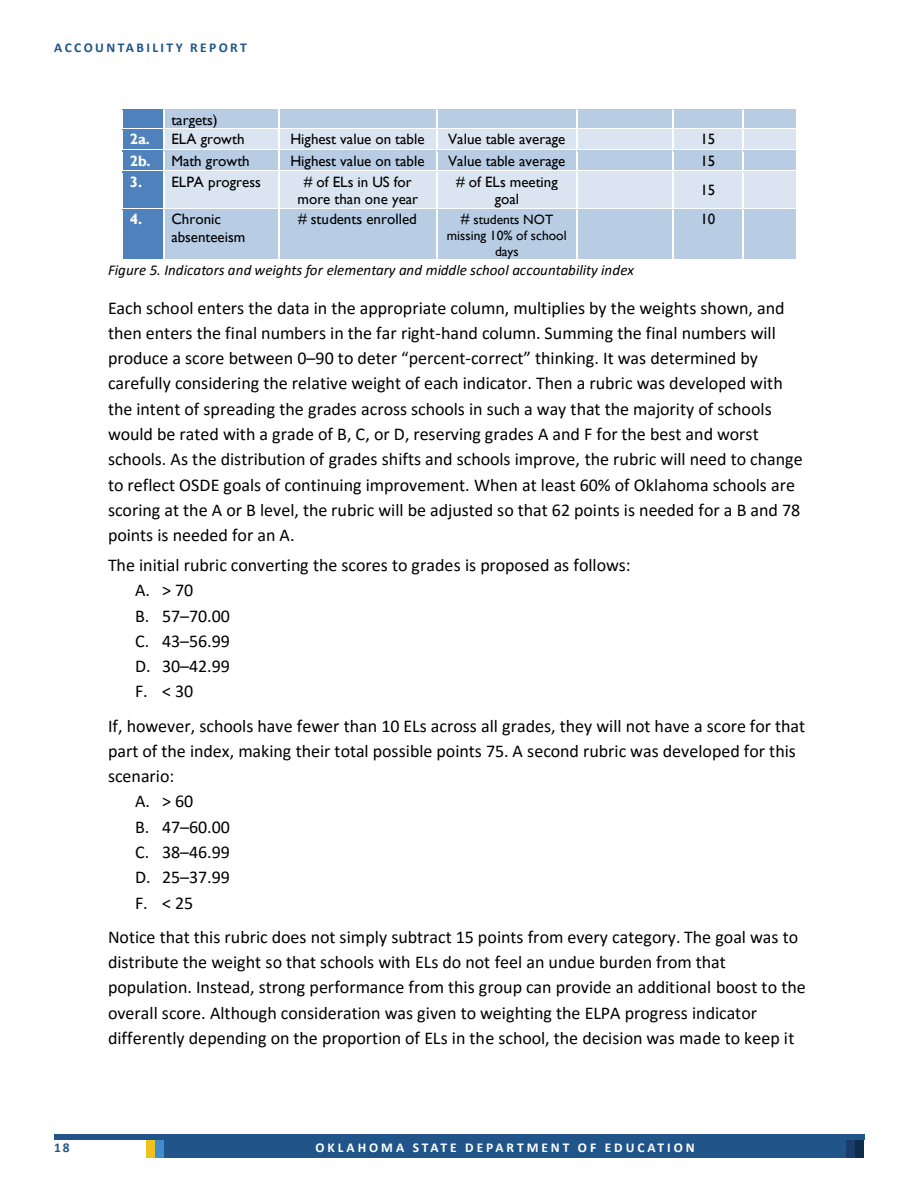
<style>
.page{position:relative;width:918px;height:1188px;background:#fff}
.page>*{position:absolute;margin:0;border:0;box-sizing:border-box;transform-origin:0 0}
.t1{font:18px/25.3px "Calibri";color:#000}
.t2{font:15px/17.7px "Gill Sans";color:#000}
.t3{font:italic 15px "Calibri";letter-spacing:.005em;color:#000}
.t4{font:13.5px/15.8px "Gill Sans";color:#000;text-align:center}
.t5{font:700 13.5px "Calibri";letter-spacing:.22em;color:#fff}
.t6{font:700 13.5px "Calibri";letter-spacing:.18em;color:#215589}
.s1{font-weight:700;color:#fff}
.s2{font-size:15px}
</style>
<div class="page">
<div style="left:122px;top:110px;width:41px;height:18px;background:#4f81bd"></div>
<div style="left:164px;top:110px;width:115px;height:18px;background:#b8cce4"></div>
<div style="left:280px;top:110px;width:156px;height:18px;background:#b8cce4"></div>
<div style="left:437px;top:110px;width:139px;height:18px;background:#b8cce4"></div>
<div style="left:578px;top:110px;width:94px;height:18px;background:#b8cce4"></div>
<div style="left:674px;top:110px;width:68px;height:18px;background:#b8cce4"></div>
<div style="left:744px;top:110px;width:52px;height:18px;background:#b8cce4"></div>
<div style="left:122px;top:129px;width:41px;height:20px;background:#4f81bd"></div>
<div style="left:164px;top:129px;width:115px;height:20px;background:#dbe5f1"></div>
<div style="left:280px;top:129px;width:156px;height:20px;background:#dbe5f1"></div>
<div style="left:437px;top:129px;width:139px;height:20px;background:#dbe5f1"></div>
<div style="left:578px;top:129px;width:94px;height:20px;background:#dbe5f1"></div>
<div style="left:674px;top:129px;width:68px;height:20px;background:#dbe5f1"></div>
<div style="left:744px;top:129px;width:52px;height:20px;background:#dbe5f1"></div>
<div style="left:122px;top:151px;width:41px;height:19px;background:#4f81bd"></div>
<div style="left:164px;top:151px;width:115px;height:19px;background:#b8cce4"></div>
<div style="left:280px;top:151px;width:156px;height:19px;background:#b8cce4"></div>
<div style="left:437px;top:151px;width:139px;height:19px;background:#b8cce4"></div>
<div style="left:578px;top:151px;width:94px;height:19px;background:#b8cce4"></div>
<div style="left:674px;top:151px;width:68px;height:19px;background:#b8cce4"></div>
<div style="left:744px;top:151px;width:52px;height:19px;background:#b8cce4"></div>
<div style="left:122px;top:172px;width:41px;height:36px;background:#4f81bd"></div>
<div style="left:164px;top:172px;width:115px;height:36px;background:#dbe5f1"></div>
<div style="left:280px;top:172px;width:156px;height:36px;background:#dbe5f1"></div>
<div style="left:437px;top:172px;width:139px;height:36px;background:#dbe5f1"></div>
<div style="left:578px;top:172px;width:94px;height:36px;background:#dbe5f1"></div>
<div style="left:674px;top:172px;width:68px;height:36px;background:#dbe5f1"></div>
<div style="left:744px;top:172px;width:52px;height:36px;background:#dbe5f1"></div>
<div style="left:122px;top:209px;width:41px;height:50px;background:#4f81bd"></div>
<div style="left:164px;top:209px;width:115px;height:50px;background:#b8cce4"></div>
<div style="left:280px;top:209px;width:156px;height:50px;background:#b8cce4"></div>
<div style="left:437px;top:209px;width:139px;height:50px;background:#b8cce4"></div>
<div style="left:578px;top:209px;width:94px;height:50px;background:#b8cce4"></div>
<div style="left:674px;top:209px;width:68px;height:50px;background:#b8cce4"></div>
<div style="left:744px;top:209px;width:52px;height:50px;background:#b8cce4"></div>
<div style="left:164px;top:1135px;width:683px;height:23px;background:#215589"></div>
<div style="left:54px;top:1134px;width:810px;height:6px;background:#215589"></div>
<div style="left:847px;top:1140px;width:8px;height:18px;background:#1b3d6c"></div>
<div style="left:155px;top:1140px;width:9px;height:18px;background:#428ecc"></div>
<div style="left:146px;top:1140px;width:9px;height:18px;background:#edc21c"></div>
<div style="left:855px;top:1140px;width:9px;height:18px;background:#0f2c4c"></div>
<p class="t6" style="left:54px;top:39px;width:194px">ACCOUNTABILITY REPORT</p>
<p class="t2" style="left:130px;top:110px;width:116px;line-height:19.8px;text-indent:42px">targets)<br><span class="s1">2a.</span> ELA growth</p>
<p class="t2" style="left:290px;top:131px;width:136px">Highest value on table</p>
<p class="t2" style="left:448px;top:131px;width:118px">Value table average</p>
<p class="t2" style="left:700px;top:131px;width:16px">15</p>
<p class="t2" style="left:130px;top:152px;width:122px"><span class="s1">2b.</span> Math growth</p>
<p class="t2" style="left:290px;top:152px;width:136px">Highest value on table</p>
<p class="t2" style="left:448px;top:152px;width:118px">Value table average</p>
<p class="t2" style="left:700px;top:152px;width:16px">15</p>
<p class="t2" style="left:130px;top:173px;width:133px"><span class="s1">3.</span> ELPA progress</p>
<p class="t2" style="left:297px;top:173px;width:122px;text-align:center"># of ELs in US for more than one year</p>
<p class="t2" style="left:456px;top:173px;width:103px;text-align:center"># of ELs meeting goal</p>
<p class="t2" style="left:700px;top:181px;width:16px">15</p>
<p class="t2" style="left:171px;top:211px;width:75px;text-indent:-42px"><span class="s1">4.</span> Chronic absenteeism</p>
<p class="t2" style="left:298px;top:211px;width:120px"># students enrolled</p>
<p class="t4" style="left:447px;top:212px;width:121px"><span class="s2">#</span> students NOT missing 10% of school days</p>
<p class="t2" style="left:700px;top:211px;width:16px">10</p>
<p class="t3" style="left:108px;top:260px;width:528px">Figure 5. Indicators and weights for elementary and middle school accountability index</p>
<p class="t1" style="left:108px;top:294px;width:696px">Each school enters the data in the appropriate column, multiplies by the weights shown, and then enters the final numbers in the far right-hand column. Summing the final numbers will produce a score between 0–90 to deter “percent-correct” thinking. It was determined by carefully considering the relative weight of each indicator. Then a rubric was developed with the intent of spreading the grades across schools in such a way that the majority of schools would be rated with a grade of B, C, or D, reserving grades A and F for the best and worst schools. As the distribution of grades shifts and schools improve, the rubric will need to change to reflect OSDE goals of continuing improvement. When at least 60% of Oklahoma schools are scoring at the A or B level, the rubric will be adjusted so that 62 points is needed for a B and 78 points is needed for an A.</p>
<p class="t1" style="left:135px;top:552px;width:497px;text-indent:-27px">The initial rubric converting the scores to grades is proposed as follows:<br>A. &gt; 70<br>B. 57–70.00<br>C. 43–56.99<br>D. 30–42.99<br>F. &lt; 30</p>
<p class="t1" style="left:108px;top:712px;width:699px">If, however, schools have fewer than 10 ELs across all grades, they will not have a score for that</p>
<p class="t1" style="left:108px;top:738px;width:689px">part of the index, making their total possible points 75. A second rubric was developed for this</p>
<p class="t1" style="left:108px;top:763px;width:68px">scenario:</p>
<p class="t1" style="left:135px;top:788px;width:60px">A. &gt; 60</p>
<p class="t1" style="left:135px;top:814px;width:97px">B. 47–60.00</p>
<p class="t1" style="left:135px;top:839px;width:97px">C. 38–46.99</p>
<p class="t1" style="left:135px;top:864px;width:97px">D. 25–37.99</p>
<p class="t1" style="left:135px;top:889px;width:60px">F. &lt; 25</p>
<p class="t1" style="left:108px;top:924px;width:699px">Notice that this rubric does not simply subtract 15 points from every category. The goal was to distribute the weight so that schools with ELs do not feel an undue burden from that population. Instead, strong performance from this group can provide an additional boost to the overall score. Although consideration was given to weighting the ELPA progress indicator differently depending on the proportion of ELs in the school, the decision was made to keep it</p>
<p class="t6" style="left:54px;top:1139px;width:17px">18</p>
<p class="t5" style="left:316px;top:1139px;width:381px">OKLAHOMA STATE DEPARTMENT OF EDUCATION</p>
</div>
